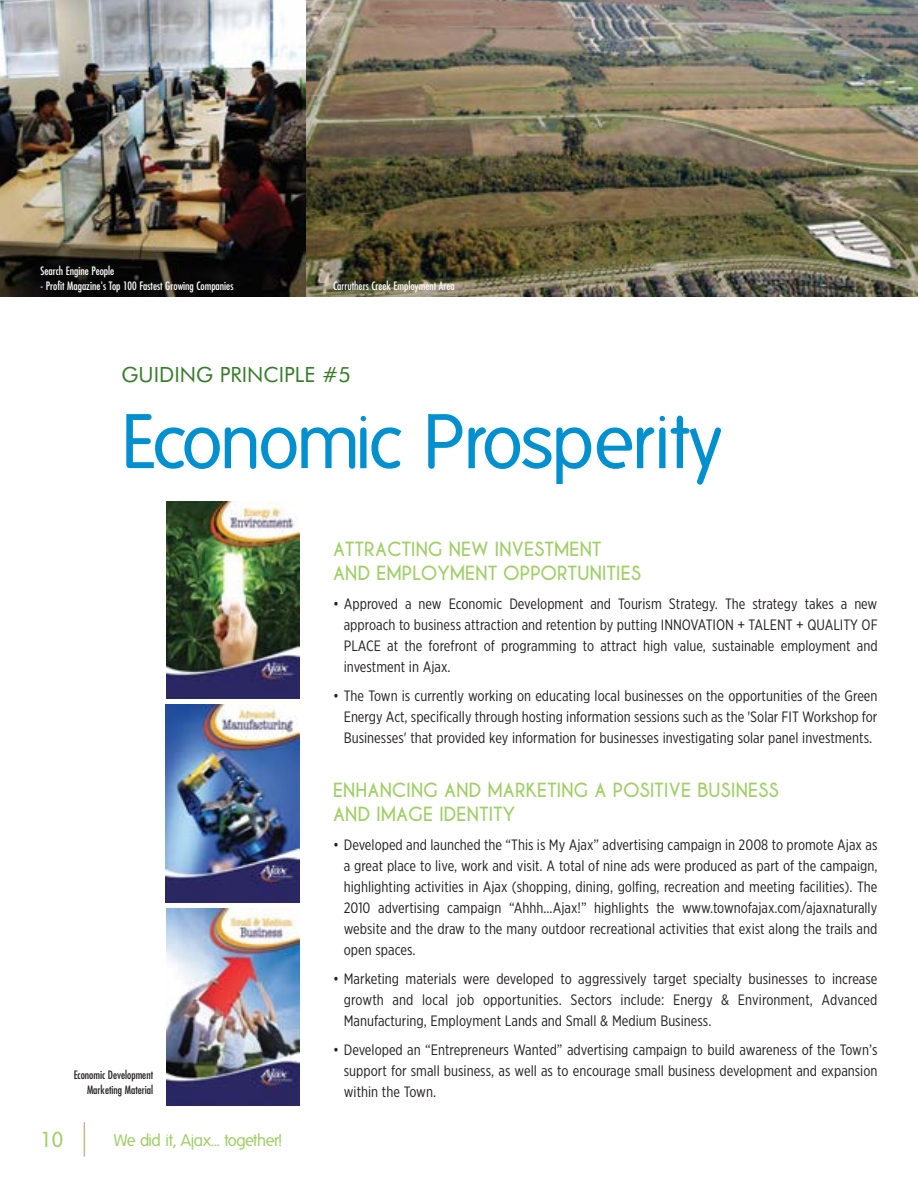
<style>
.page{position:relative;width:918px;height:1188px;background:#fff}
.page>*{position:absolute;margin:0;border:0;box-sizing:border-box;transform-origin:0 0}
.t1{font:75px "Folks";letter-spacing:-.035em;color:#0090d0}
.t2{font:21px/24px "Champagne&Limousines Thick";letter-spacing:.015em;color:#a0ce67}
.t3{font:21px "Futura BT";color:#387c2b}
.t4{font:21px "Folks";color:#a0ce67}
.t5{font:16.5px "Folks";letter-spacing:-.035em;color:#a0ce67}
.t6{font:15px/21px "Gotham Extra Narrow";color:#231f20;text-align:justify}
.t7{font:condensed 11.25px "Futura";color:#fff}
.t8{font:condensed 11.25px/15px "Futura";color:#231f20;text-align:right}
</style>
<div class="page">
<hr style="left:84px;top:1122px;width:1px;height:35px;background:#c2b59b">
<img style="left:166px;top:502px;width:133px;height:197px">
<img style="left:166px;top:705px;width:133px;height:197px">
<img style="left:166px;top:908px;width:133px;height:197px">
<img style="left:306px;top:0;width:612px;height:297px">
<img style="left:0;top:0;width:306px;height:297px">
<p class="t7" style="left:40px;top:265px;width:75px">Search Engine People</p>
<p class="t7" style="left:40px;top:280px;width:194px">- Profit Magazine's Top 100 Fastest Growing Companies</p>
<p class="t7" style="left:333px;top:280px;width:123px">Carruthers Creek Employment Area</p>
<h2 class="t3" style="left:122px;top:366px;width:231px">GUIDING PRINCIPLE #5</h2>
<h1 class="t1" style="left:122px;top:411px;width:602px">Economic Prosperity</h1>
<p class="t8" style="left:74px;top:1068px;width:81px">Economic Development<br>Marketing Material</p>
<h2 class="t4" style="left:40px;top:1131px;width:24px">10</h2>
<p class="t5" style="left:114px;top:1134px;width:170px">We did it, Ajax... together!</p>
<h2 class="t2" style="left:333px;top:538px;width:310px">ATTRACTING NEW INVESTMENT<br>AND EMPLOYMENT OPPORTUNITIES</h2>
<p class="t6" style="left:344px;top:594px;width:535px;text-indent:-11px">• Approved a new Economic Development and Tourism Strategy. The strategy takes a new approach to business attraction and retention by putting INNOVATION + TALENT + QUALITY OF PLACE at the forefront of programming to attract high value, sustainable employment and investment in Ajax.</p>
<p class="t6" style="left:344px;top:686px;width:535px;text-indent:-11px">• The Town is currently working on educating local businesses on the opportunities of the Green Energy Act, specifically through hosting information sessions such as the 'Solar FIT Workshop for Businesses' that provided key information for businesses investigating solar panel investments.</p>
<h2 class="t2" style="left:333px;top:779px;width:447px">ENHANCING AND MARKETING A POSITIVE BUSINESS<br>AND IMAGE IDENTITY</h2>
<p class="t6" style="left:344px;top:835px;width:535px;text-indent:-11px">• Developed and launched the “This is My Ajax” advertising campaign in 2008 to promote Ajax as a great place to live, work and visit. A total of nine ads were produced as part of the campaign, highlighting activities in Ajax (shopping, dining, golfing, recreation and meeting facilities). The 2010 advertising campaign “Ahhh...Ajax!” highlights the www.townofajax.com/ajaxnaturally website and the draw to the many outdoor recreational activities that exist along the trails and open spaces.</p>
<p class="t6" style="left:344px;top:969px;width:535px;text-indent:-11px">• Marketing materials were developed to aggressively target specialty businesses to increase growth and local job opportunities. Sectors include: Energy &amp; Environment, Advanced Manufacturing, Employment Lands and Small &amp; Medium Business.</p>
<p class="t6" style="left:344px;top:1040px;width:535px;text-indent:-11px">• Developed an “Entrepreneurs Wanted” advertising campaign to build awareness of the Town’s support for small business, as well as to encourage small business development and expansion within the Town.</p>
</div>
